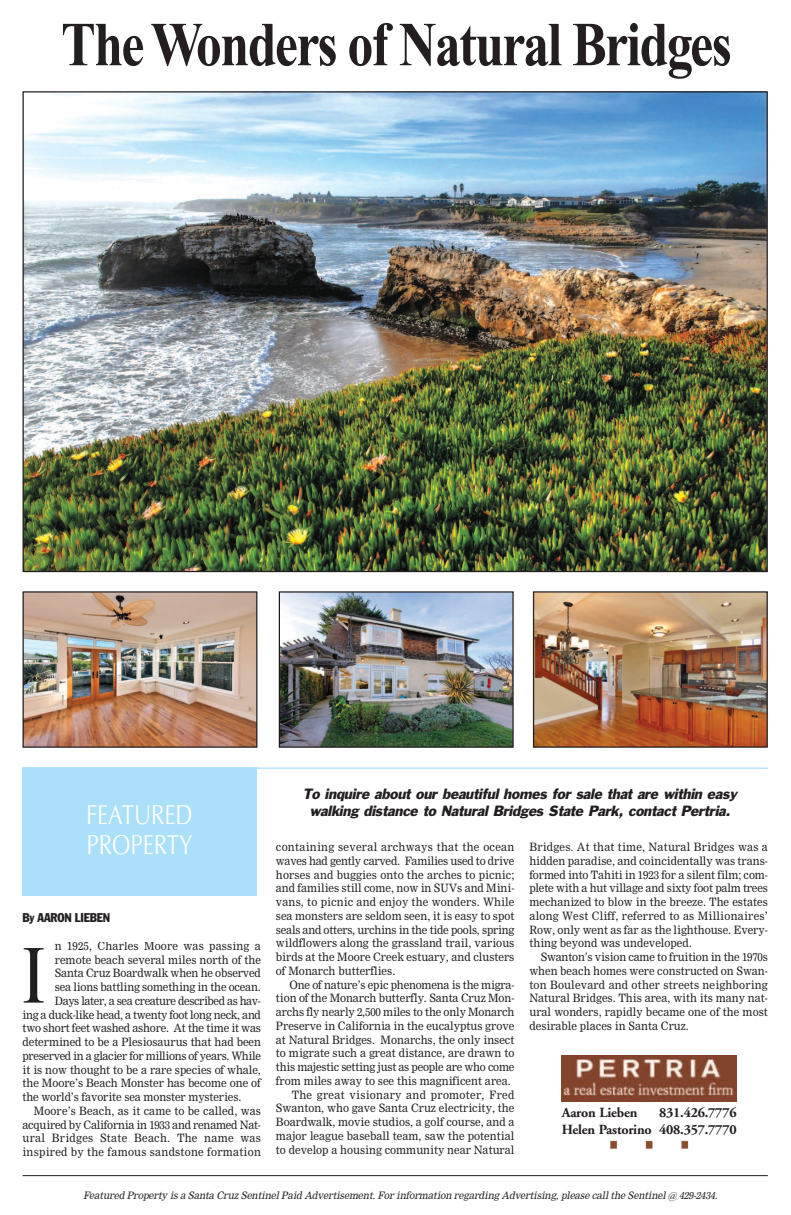
<style>
.page{position:relative;width:791px;height:1215px;background:#fff}
.page>*{position:absolute;margin:0;border:0;box-sizing:border-box;transform-origin:0 0}
.t1{font:condensed 80px "Times New Roman";color:#231f20;scale:.95 1}
.t2{font:700 62.5px "Times New Roman";letter-spacing:-.03em;color:#231f20;scale:.83 1}
.t3{font:27.5px/30px "Optima";color:#fff;scale:.8 1}
.t4{font:700 14px/16.8px "Adobe Garamond";letter-spacing:-.015em;color:#231f20;text-align:right}
.t5{font:italic 13.75px/16.5px "Franklin Gothic";color:#231f20;text-align:center}
.t6{font:condensed 12.5px "Franklin Gothic";letter-spacing:-.01em;color:#231f20}
.t7{font:11.25px/13.8px "NIMRRSCS";color:#231f20;text-align:justify;scale:.95 1}
.t8{font:11.25px "NIMRRSCS";letter-spacing:-.03em;color:#231f20;scale:.95 1}
.t9{font:11.25px "NIMRRSCS";letter-spacing:-.02em;color:#231f20;scale:.95 1}
.t10{font:11.25px "NIMRRSCS";letter-spacing:.025em;color:#231f20;scale:.95 1}
.t11{font:11.25px "NIMRRSCS";letter-spacing:-.035em;color:#231f20;scale:.95 1}
.t12{font:11.25px "NIMRRSCS";letter-spacing:.02em;color:#231f20;scale:.95 1}
.t13{font:italic 10px "NIMRRSCS";color:#231f20;scale:.96 1}
</style>
<div class="page">
<img style="left:25px;top:93px;width:740px;height:477px">
<hr style="left:164px;top:768px;width:603px;height:1px;background:#aae0f9">
<img style="left:534px;top:593px;width:231px;height:153px">
<div style="left:532px;top:591px;width:235px;height:157px;border:1px solid #231f20"></div>
<img style="left:280px;top:593px;width:231px;height:153px">
<div style="left:278px;top:591px;width:235px;height:157px;border:1px solid #231f20"></div>
<img style="left:25px;top:593px;width:230px;height:153px">
<div style="left:23px;top:591px;width:234px;height:157px;border:1px solid #231f20"></div>
<hr style="left:23px;top:1175px;width:744px;height:1px;background:#231f20">
<div style="left:23px;top:768px;width:234px;height:128px;background:#aae0f9"></div>
<img style="left:610px;top:1140px;width:79px;height:10px">
<div style="left:561px;top:1052px;width:175px;height:53px;background:linear-gradient(to right,#fff,#fff)"></div>
<img style="left:561px;top:1055px;width:175px;height:46px">
<h2 class="t2" style="left:61px;top:23px;width:809px">The Wonders of Natural Bridges</h2>
<h3 class="t3" style="left:86px;top:799px;width:134px">FEATURED<br>PROPERTY</h3>
<p class="t6" style="left:22px;top:913px;width:89px">By AARON LIEBEN</p>
<h1 class="t1" style="left:23px;top:928px;width:25px">I</h1>
<p class="t7" style="left:55px;top:940px;width:218px">n 1925, Charles Moore was passing a</p>
<p class="t7" style="left:55px;top:954px;width:218px">remote beach several miles north of the</p>
<p class="t7" style="left:55px;top:967px;width:218px">Santa Cruz Boardwalk when he observed</p>
<p class="t7" style="left:55px;top:981px;width:218px">sea lions battling something in the ocean.</p>
<p class="t11" style="left:55px;top:996px;width:218px">Days later, a sea creature described as hav-</p>
<p class="t8" style="left:22px;top:1010px;width:252px">ing a duck-like head, a twenty foot long neck, and</p>
<p class="t7" style="left:22px;top:1022px;width:252px">two short feet washed ashore. At the time it was</p>
<p class="t7" style="left:22px;top:1036px;width:252px">determined to be a Plesiosaurus that had been</p>
<p class="t8" style="left:22px;top:1051px;width:252px">preserved in a glacier for millions of years. While</p>
<p class="t7" style="left:22px;top:1064px;width:252px">it is now thought to be a rare species of whale,</p>
<p class="t7" style="left:22px;top:1077px;width:252px">the Moore’s Beach Monster has become one of</p>
<p class="t7" style="left:22px;top:1091px;width:232px">the world’s favorite sea monster mysteries.</p>
<p class="t7" style="left:34px;top:1105px;width:240px">Moore’s Beach, as it came to be called, was</p>
<p class="t9" style="left:22px;top:1120px;width:252px">acquired by California in 1933 and renamed Nat-</p>
<p class="t10" style="left:22px;top:1134px;width:252px">ural Bridges State Beach. The name was</p>
<p class="t12" style="left:22px;top:1147px;width:252px">inspired by the famous sandstone formation</p>
<p class="t5" style="left:303px;top:787px;width:435px">To inquire about our beautiful homes for sale that are within easy walking distance to Natural Bridges State Park, contact Pertria.</p>
<p class="t7" style="left:276px;top:841px;width:252px">containing several archways that the ocean waves had gently carved. Families used to drive horses and buggies onto the arches to picnic; and families still come, now in SUVs and Mini&shy;vans, to picnic and enjoy the wonders. While sea monsters are seldom seen, it is easy to spot seals and otters, urchins in the tide pools, spring wildflowers along the grassland trail, various birds at the Moore Creek estuary, and clusters of Monarch butterflies.</p>
<p class="t7" style="left:289px;top:979px;width:238px">One of nature’s epic phenomena is the migra-</p>
<p class="t7" style="left:276px;top:992px;width:252px">tion of the Monarch butterfly. Santa Cruz Mon-</p>
<p class="t7" style="left:276px;top:1006px;width:252px">archs fly nearly 2,500 miles to the only Monarch</p>
<p class="t7" style="left:276px;top:1020px;width:252px">Preserve in California in the eucalyptus grove</p>
<p class="t7" style="left:276px;top:1034px;width:252px">at Natural Bridges. Monarchs, the only insect</p>
<p class="t7" style="left:276px;top:1047px;width:252px">to migrate such a great distance, are drawn to</p>
<p class="t9" style="left:276px;top:1063px;width:252px">this majestic setting just as people are who come</p>
<p class="t7" style="left:276px;top:1075px;width:249px">from miles away to see this magnificent area.</p>
<p class="t10" style="left:291px;top:1090px;width:236px">The great visionary and promoter, Fred</p>
<p class="t7" style="left:276px;top:1102px;width:252px">Swanton, who gave Santa Cruz electricity, the</p>
<p class="t7" style="left:276px;top:1116px;width:252px">Boardwalk, movie studios, a golf course, and a</p>
<p class="t7" style="left:276px;top:1130px;width:252px">major league baseball team, saw the potential</p>
<p class="t7" style="left:276px;top:1144px;width:252px">to develop a housing community near Natural</p>
<p class="t7" style="left:529px;top:841px;width:252px">Bridges. At that time, Natural Bridges was a hidden paradise, and coincidentally was trans&shy;formed into Tahiti in 1923 for a silent film; com&shy;plete with a hut village and sixty foot palm trees mechanized to blow in the breeze. The estates along West Cliff, referred to as Millionaires’ Row, only went as far as the lighthouse. Every&shy;thing beyond was undeveloped.</p>
<p class="t7" style="left:529px;top:951px;width:252px;text-indent:11px">Swanton’s vision came to fruition in the 1970s when beach homes were constructed on Swan&shy;ton Boulevard and other streets neighboring Natural Bridges. This area, with its many nat&shy;ural wonders, rapidly became one of the most desirable places in Santa Cruz.</p>
<p class="t4" style="left:561px;top:1104px;width:77px">Aaron Lieben</p>
<p class="t4" style="left:561px;top:1104px;width:176px">831.426.7776<br>Helen Pastorino 408.357.7770</p>
<p class="t13" style="left:83px;top:1192px;width:664px">Featured Property is a Santa Cruz SentinelPaid Advertisement.For information regarding Advertising,please callthe Sentinel@ 429-2434.</p>
</div>
